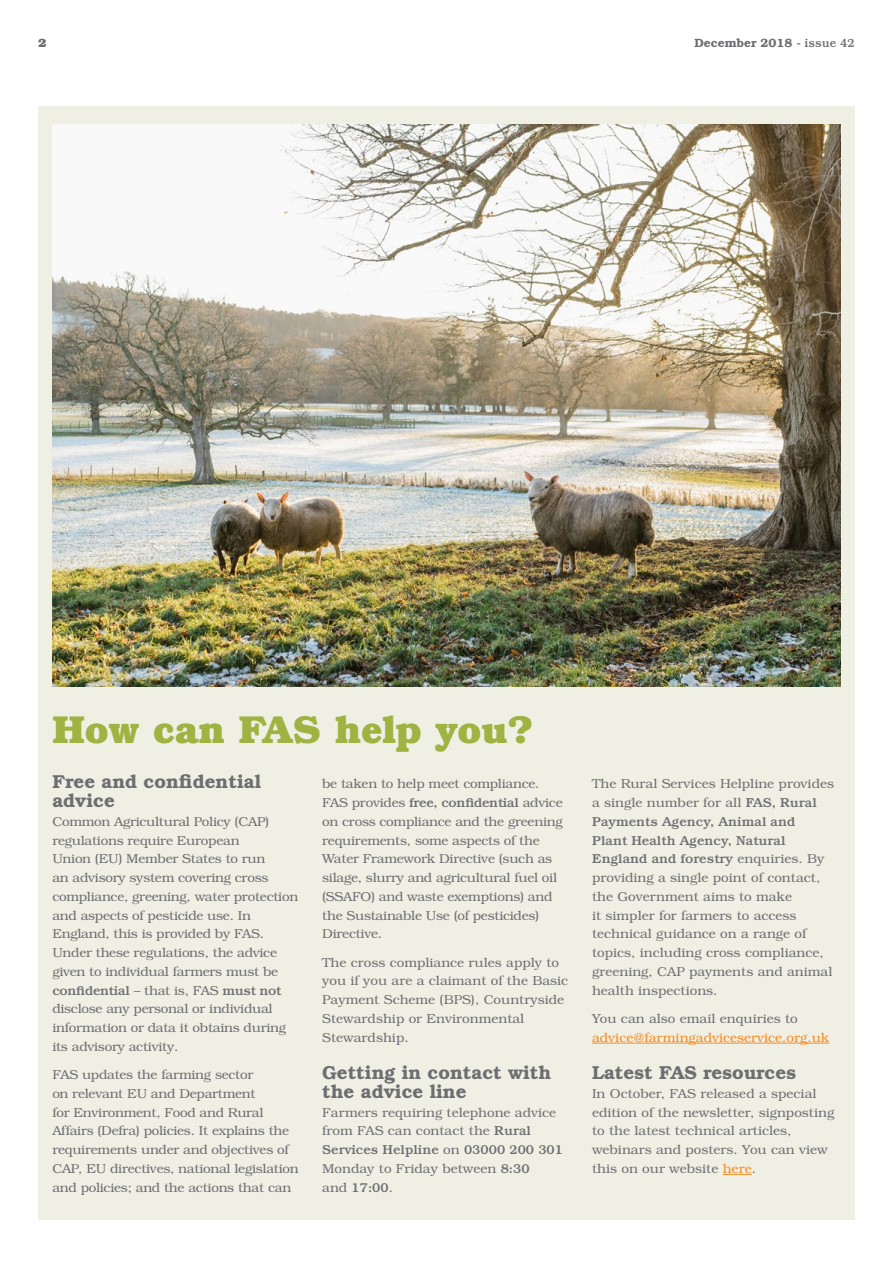
<style>
.page{position:relative;width:893px;height:1263px;background:#fff}
.page>*{position:absolute;margin:0;border:0;box-sizing:border-box;transform-origin:0 0}
.t1{font:700 39px "Bookman Std";color:#9eb341}
.H2_1{font:600 18.75px/18.8px "Bookman Std";color:#6d6e71}
.Body_copy{font:300 12.9px/18.8px "Bookman Std";letter-spacing:-.02em;color:#6d6e71;scale:1.04 1}
.Body_copy-2{font:300 12.9px/18.8px "Bookman Std";color:#6d6e71;scale:1.04 1}
.Body_copy-3{font:300 12.9px/18.8px "Bookman Std";color:#f68b1f;scale:1.04 1}
.t2{font:600 12px "Bookman Std";color:#6d6e71}
.t3{font:700 12px "Bookman Std";color:#6d6e71}
.s1{font-weight:500}
.s2{color:#6d6e71}
.s3{color:#f68b1f}
</style>
<div class="page">
<div style="left:38px;top:106px;width:817px;height:1114px;background:#f0efe4"></div>
<hr style="left:592px;top:1043px;width:237px;height:1px;background:#f68b1f">
<svg style="left:723px;top:1174px;width:29px;height:1px"></svg>
<img style="left:52px;top:124px;width:789px;height:563px">
<p class="t3" style="left:38px;top:35px;width:10px">2</p>
<p class="t2" style="left:695px;top:35px;width:162px">December 2018 <span class="s1">- issue 42</span></p>
<h1 class="t1" style="left:52px;top:705px;width:483px">How can FAS help you?</h1>
<p class="H2_1" style="left:52px;top:773px;width:210px">Free and confidential advice</p>
<p class="Body_copy" style="left:52px;top:812px;width:238px">Common Agricultural Policy (CAP) regulations require European<br>Union (EU) Member States to run<br>an advisory system covering cross compliance, greening, water protection and aspects of pesticide use. In England, this is provided by FAS.<br>Under these regulations, the advice given to individual farmers must be <span class="s1">confidential</span> – that is, FAS <span class="s1">must not </span>disclose any personal or individual information or data it obtains during its advisory activity.</p>
<p class="Body_copy" style="left:52px;top:1065px;width:238px">FAS updates the farming sector<br>on relevant EU and Department<br>for Environment, Food and Rural Affairs (Defra) policies. It explains the requirements under and objectives of CAP, EU directives, national legislation and policies; and the actions that can</p>
<p class="Body_copy" style="left:322px;top:775px;width:233px">be taken to help meet compliance.<br>FAS provides <span class="s1">free, confidential</span> advice on cross compliance and the greening requirements, some aspects of the Water Framework Directive (such as silage, slurry and agricultural fuel oil (SSAFO) and waste exemptions) and the Sustainable Use (of pesticides)<br>Directive.</p>
<p class="Body_copy-2" style="left:322px;top:953px;width:238px">The cross compliance rules apply to you if you are a claimant of the Basic<br>Payment Scheme (BPS), Countryside<br>Stewardship or Environmental<br>Stewardship.</p>
<p class="H2_1" style="left:322px;top:1063px;width:231px">Getting in contact with the advice line</p>
<p class="Body_copy-2" style="left:322px;top:1103px;width:233px">Farmers requiring telephone advice from FAS can contact the <span class="s1">Rural<br>Services Helpline</span> on <span class="s1">03000 200 301<br></span>Monday to Friday between <span class="s1">8:30<br></span>and <span class="s1">17:00</span>.</p>
<p class="Body_copy-2" style="left:592px;top:775px;width:234px">The Rural Services Helpline provides a single number for all <span class="s1">FAS, Rural<br>Payments Agency, Animal and<br>Plant Health Agency, Natural<br>England and forestry</span> enquiries. By providing a single point of contact, the Government aims to make<br>it simpler for farmers to access technical guidance on a range of topics, including cross compliance, greening, CAP payments and animal health inspections.</p>
<p class="Body_copy-3" style="left:592px;top:1009px;width:230px"><span class="s2">You can also email enquiries to </span>advice@farmingadviceservice.org.uk</p>
<p class="H2_1" style="left:592px;top:1063px;width:206px">Latest FAS resources</p>
<p class="Body_copy-2" style="left:592px;top:1084px;width:234px">In October, FAS released a special edition of the newsletter, signposting to the latest technical articles, webinars and posters. You can view this on our website <span class="s3">here</span>.</p>
</div>
